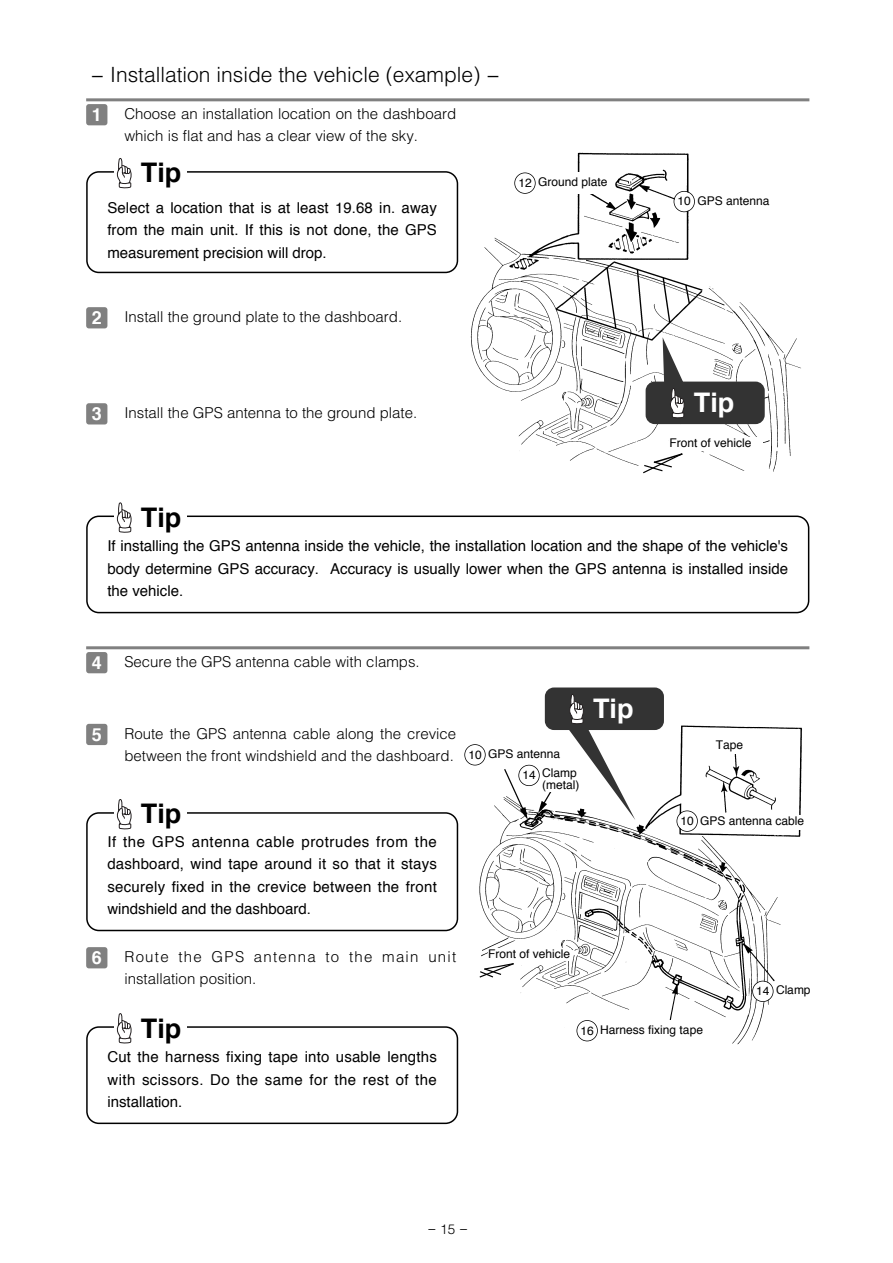
<style>
.page{position:relative;width:893px;height:1263px;background:#fff}
.page>*{position:absolute;margin:0;border:0;box-sizing:border-box;transform-origin:0 0}
.t1{font:700 27px "Helvetica";color:#000}
.t2{font:700 27px "Helvetica";color:#fff}
.t3{font:300 21px "Helvetica";color:#000;scale:2 1}
.t4{font:700 18px "Helvetica";color:#fff}
.t5{font:15px/22.5px "Helvetica";color:#000;text-align:justify}
.t6{font:300 15px/22.5px "Helvetica";color:#000}
.t7{font:300 15px/22.5px "Helvetica";letter-spacing:.085em;color:#000}
.t8{font:300 13.5px "Helvetica";color:#000;scale:2 1}
.t9{font:12px/18.8px "Helvetica";color:#000}
</style>
<div class="page">
<img style="left:470px;top:152px;width:331px;height:320px">
<div style="left:86px;top:104px;width:21px;height:21px;background:#808080;border-radius:3px"></div>
<div style="left:86px;top:307px;width:21px;height:21px;background:#808080;border-radius:3px"></div>
<div style="left:86px;top:403px;width:21px;height:21px;background:#808080;border-radius:3px"></div>
<div style="left:536px;top:173px;width:73px;height:21px;background:#fff"></div>
<div style="left:515px;top:173px;width:20px;height:20px;background:#fff;border-radius:50%"></div>
<div style="left:514px;top:173px;width:21px;height:21px;border:2px solid #000;border-radius:50%"></div>
<hr style="left:86px;top:98px;width:723px;height:3px;background:#808080">
<img style="left:470px;top:716px;width:332px;height:329px">
<div style="left:86px;top:652px;width:21px;height:21px;background:#808080;border-radius:3px"></div>
<div style="left:86px;top:724px;width:21px;height:21px;background:#808080;border-radius:3px"></div>
<div style="left:86px;top:947px;width:21px;height:21px;background:#808080;border-radius:3px"></div>
<div style="left:598px;top:1020px;width:112px;height:22px;background:#fff"></div>
<div style="left:577px;top:1021px;width:20px;height:20px;background:#fff;border-radius:50%"></div>
<div style="left:576px;top:1020px;width:21px;height:21px;border:2px solid #000;border-radius:50%"></div>
<hr style="left:86px;top:646px;width:723px;height:3px;background:#808080">
<div style="left:695px;top:191px;width:78px;height:22px;background:#fff"></div>
<div style="left:674px;top:192px;width:20px;height:19px;background:#fff;border-radius:50%"></div>
<div style="left:673px;top:191px;width:21px;height:21px;border:2px solid #000;border-radius:50%"></div>
<div style="left:669px;top:437px;width:93px;height:14px;background:#fff"></div>
<div style="left:488px;top:948px;width:82px;height:13px;background:#fff"></div>
<div style="left:715px;top:739px;width:38px;height:15px;background:#fff"></div>
<div style="left:486px;top:744px;width:79px;height:22px;background:#fff"></div>
<div style="left:465px;top:745px;width:20px;height:20px;background:#fff;border-radius:50%"></div>
<div style="left:464px;top:744px;width:21px;height:21px;border:2px solid #000;border-radius:50%"></div>
<div style="left:540px;top:768px;width:50px;height:24px;background:#fff"></div>
<div style="left:519px;top:766px;width:20px;height:19px;background:#fff;border-radius:50%"></div>
<div style="left:518px;top:765px;width:21px;height:21px;border:2px solid #000;border-radius:50%"></div>
<div style="left:773px;top:984px;width:50px;height:13px;background:#fff"></div>
<div style="left:753px;top:982px;width:19px;height:19px;background:#fff;border-radius:50%"></div>
<div style="left:752px;top:981px;width:21px;height:21px;border:2px solid #000;border-radius:50%"></div>
<div style="left:698px;top:815px;width:111px;height:14px;background:#fff"></div>
<div style="left:677px;top:811px;width:20px;height:20px;background:#fff;border-radius:50%"></div>
<div style="left:676px;top:811px;width:21px;height:21px;border:2px solid #000;border-radius:50%"></div>
<svg style="left:86px;top:158px;width:372px;height:115px"></svg>
<svg style="left:86px;top:799px;width:372px;height:132px"></svg>
<svg style="left:86px;top:516px;width:723px;height:97px"></svg>
<div style="left:115px;top:502px;width:72px;height:32px;background:#fff"></div>
<svg style="left:117px;top:502px;width:15px;height:31px"></svg>
<svg style="left:86px;top:1013px;width:372px;height:111px"></svg>
<div style="left:645px;top:382px;width:119px;height:42px;background:#333;border-radius:9px"></div>
<div style="left:545px;top:688px;width:119px;height:42px;background:#333;border-radius:9px"></div>
<svg style="left:662px;top:337px;width:23px;height:81px"></svg>
<svg style="left:567px;top:694px;width:68px;height:126px"></svg>
<div style="left:640px;top:452px;width:47px;height:23px;background:#fff"></div>
<svg style="left:643px;top:453px;width:40px;height:21px"></svg>
<div style="left:476px;top:962px;width:37px;height:18px;background:#fff"></div>
<svg style="left:479px;top:962px;width:36px;height:17px"></svg>
<h2 class="t3" style="left:90px;top:67px;width:206px">-Installation inside the vehicle (example) -</h2>
<p class="t6" style="left:124px;top:104px;width:333px">Choose an installation location on the dashboard which is flat and has a clear view of the sky.</p>
<p class="t4" style="left:92px;top:107px;width:12px">1</p>
<h1 class="t1" style="left:141px;top:162px;width:42px">Tip</h1>
<p class="t5" style="left:107px;top:197px;width:331px">Select a location that is at least 19.68 in. away from the main unit. If this is not done, the GPS measurement precision will drop.</p>
<p class="t4" style="left:92px;top:310px;width:12px">2</p>
<p class="t6" style="left:124px;top:307px;width:279px">Install the ground plate to the dashboard.</p>
<p class="t9" style="left:518px;top:174px;width:91px">12 Ground plate</p>
<p class="t4" style="left:92px;top:406px;width:12px">3</p>
<p class="t6" style="left:124px;top:403px;width:294px">Install the GPS antenna to the ground plate.</p>
<h1 class="t1" style="left:141px;top:506px;width:42px">Tip</h1>
<p class="t9" style="left:677px;top:192px;width:93px">10 GPS antenna</p>
<h1 class="t2" style="left:694px;top:392px;width:42px">Tip</h1>
<p class="t9" style="left:669px;top:434px;width:84px">Front of vehicle</p>
<p class="t5" style="left:107px;top:536px;width:682px">If installing the GPS antenna inside the vehicle, the installation location and the shape of the vehicle's body determine GPS accuracy. Accuracy is usually lower when the GPS antenna is installed inside the vehicle.</p>
<p class="t4" style="left:92px;top:655px;width:12px">4</p>
<p class="t6" style="left:124px;top:652px;width:297px">Secure the GPS antenna cable with clamps.</p>
<p class="t4" style="left:92px;top:727px;width:12px">5</p>
<p class="t6" style="left:124px;top:724px;width:333px">Route the GPS antenna cable along the crevice between the front windshield and the dashboard.</p>
<h1 class="t1" style="left:141px;top:803px;width:42px">Tip</h1>
<p class="t5" style="left:107px;top:831px;width:331px">If the GPS antenna cable protrudes from the dashboard, wind tape around it so that it stays securely fixed in the crevice between the front windshield and the dashboard.</p>
<p class="t9" style="left:542px;top:746px;width:36px;text-indent:-74px">10 GPS antenna<br>Clamp</p>
<p class="t9" style="left:542px;top:776px;width:39px">(metal)</p>
<p class="t9" style="left:522px;top:767px;width:15px">14</p>
<h1 class="t2" style="left:593px;top:698px;width:42px">Tip</h1>
<p class="t9" style="left:715px;top:737px;width:29px">Tape</p>
<p class="t9" style="left:680px;top:813px;width:125px">10 GPS antenna cable</p>
<p class="t4" style="left:92px;top:950px;width:12px">6</p>
<p class="t7" style="left:124px;top:947px;width:333px">Route the GPS antenna to the main unit installation position.</p>
<h1 class="t1" style="left:141px;top:1017px;width:42px">Tip</h1>
<p class="t5" style="left:107px;top:1047px;width:331px">Cut the harness fixing tape into usable lengths with scissors. Do the same for the rest of the installation.</p>
<p class="t9" style="left:488px;top:945px;width:84px">Front of vehicle</p>
<p class="t9" style="left:580px;top:1021px;width:124px">16 Harness fixing tape</p>
<p class="t9" style="left:756px;top:981px;width:56px">14 Clamp</p>
<p class="t8" style="left:427px;top:1224px;width:22px">-15 -</p>
</div>
